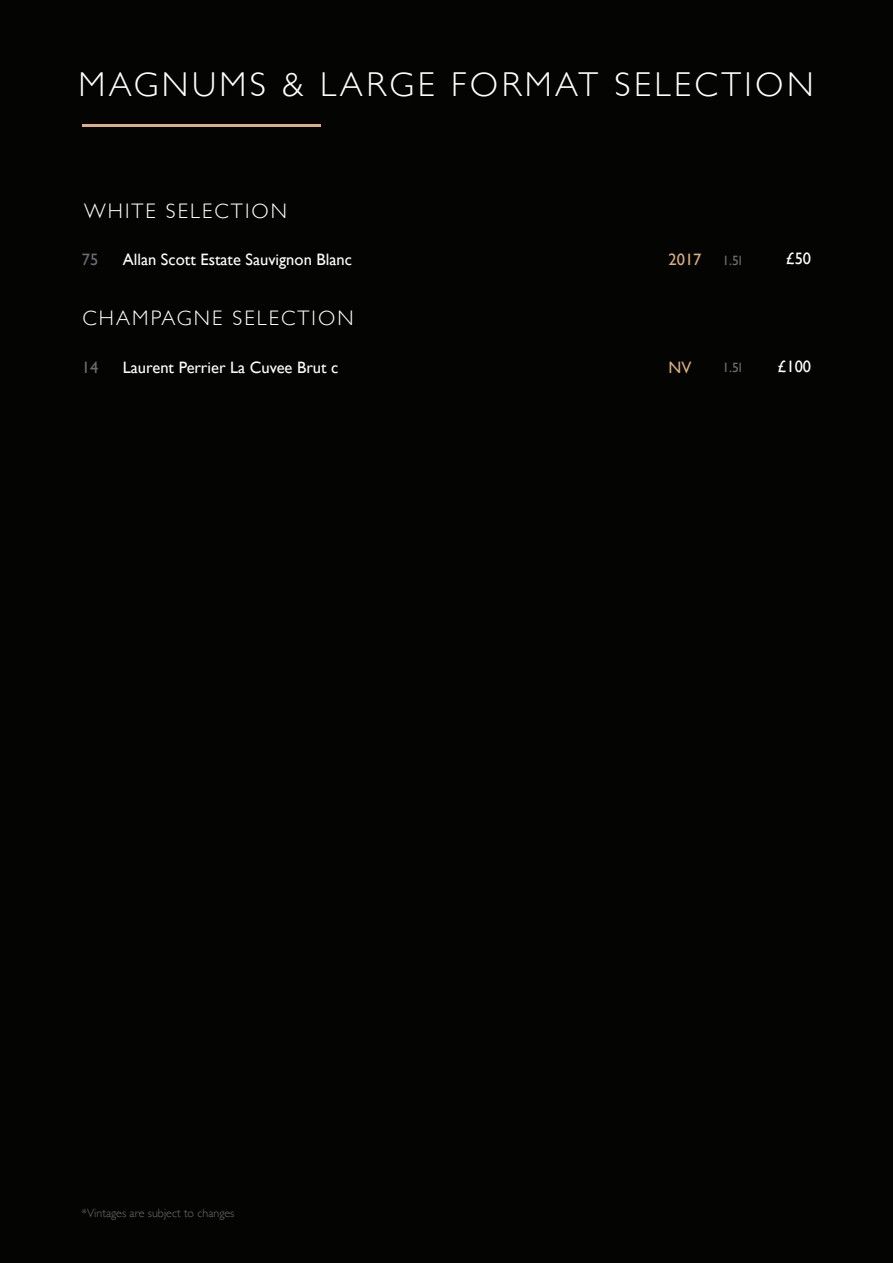
<style>
.page{position:relative;width:893px;height:1263px;background:#040503}
.page>*{position:absolute;margin:0;border:0;box-sizing:border-box;transform-origin:0 0}
.t1{font:300 34.5px "Gill Sans";letter-spacing:.1em;color:#fff}
.t2{font:300 21px "Gill Sans";letter-spacing:.1em;color:#fff}
.t3{font:16.5px "Gill Sans";color:#fff}
.t4{font:16.5px "Gill Sans";color:#dbaf81}
.t5{font:16.5px "Gill Sans";color:#6c6d70}
.t6{font:13.5px "Gill Sans";color:#6c6d70}
.t7{font:300 12px "Gill Sans";color:#6c6d70}
</style>
<div class="page">
<hr style="left:82px;top:125px;width:239px;height:2px;background:#dbaf81">
<h1 class="t1" style="left:79px;top:57px;width:737px">MAGNUMS &amp; LARGE FORMAT SELECTION</h1>
<p class="t2" style="left:84px;top:194px;width:205px">WHITE SELECTION</p>
<p class="t5" style="left:82px;top:250px;width:18px">75</p>
<p class="t3" style="left:123px;top:250px;width:231px">Allan Scott Estate Sauvignon Blanc</p>
<p class="t4" style="left:668px;top:250px;width:34px">2017</p>
<p class="t6" style="left:722px;top:252px;width:21px">1.5l</p>
<p class="t3" style="left:786px;top:249px;width:27px">£50</p>
<p class="t2" style="left:83px;top:302px;width:273px">CHAMPAGNE SELECTION</p>
<p class="t5" style="left:82px;top:358px;width:18px">14</p>
<p class="t3" style="left:123px;top:358px;width:217px">Laurent Perrier La Cuvee Brut c</p>
<p class="t4" style="left:668px;top:358px;width:24px">NV</p>
<p class="t6" style="left:722px;top:360px;width:21px">1.5l</p>
<p class="t3" style="left:778px;top:356px;width:35px">£100</p>
<p class="t7" style="left:82px;top:1203px;width:154px">*Vintages are subject to changes</p>
</div>
